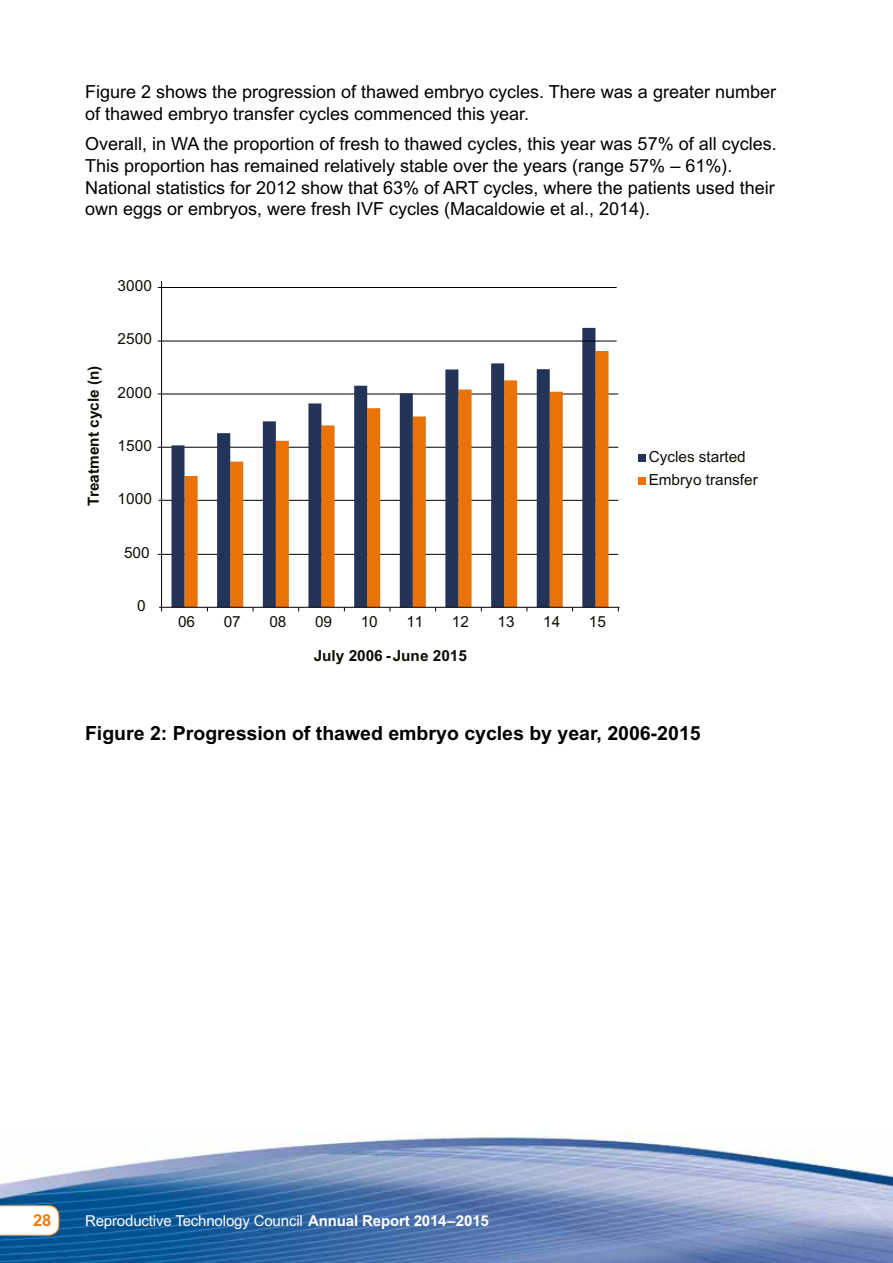
<style>
.page{position:relative;width:893px;height:1263px;background:#fff}
.page>*{position:absolute;margin:0;border:0;box-sizing:border-box;transform-origin:0 0}
.t1{font:700 19.5px "Arial MT Std";color:#000}
.t2{font:18px/21.8px "Arial MT Std";color:#000}
.t3{font:700 16.5px "Arial MT Std";color:#ef7b10}
.t4{font:15.3px/23.1px "Arial MT Std";color:#0b0f06}
.t5{font:700 15.3px "Arial MT Std";color:#0b0f06}
.t6{font:15px "Arial MT Std";letter-spacing:-.01em;color:#fff}
.s1{font-weight:700}
</style>
<div class="page">
<img style="left:0;top:1133px;width:893px;height:130px">
<svg style="left:0;top:1204px;width:60px;height:32px"></svg>
<hr style="left:158px;top:394px;width:460px;height:1px;background:#000">
<hr style="left:159px;top:500px;width:459px;height:1px;background:#000">
<hr style="left:158px;top:554px;width:460px;height:1px;background:#000">
<hr style="left:158px;top:447px;width:460px;height:1px;background:#000">
<div style="left:639px;top:455px;width:7px;height:7px;background:#233458"></div>
<div style="left:639px;top:478px;width:7px;height:7px;background:#eb7305"></div>
<svg style="left:595px;top:351px;width:13px;height:256px;background:#e3720c"></svg>
<svg style="left:171px;top:328px;width:424px;height:279px"></svg>
<hr style="left:158px;top:287px;width:459px;height:1px;background:#000">
<hr style="left:158px;top:341px;width:459px;height:1px;background:#000">
<hr style="left:159px;top:607px;width:460px;height:1px;background:#000">
<hr style="left:161px;top:281px;width:1px;height:330px;background:#000">
<p class="t2" style="left:85px;top:81px;width:692px">Figure 2 shows the progression of thawed embryo cycles. There was a greater number of thawed embryo transfer cycles commenced this year.</p>
<p class="t2" style="left:85px;top:133px;width:693px">Overall, in WA the proportion of fresh to thawed cycles, this year was 57% of all cycles.<br>This proportion has remained relatively stable over the years (range 57% – 61%).<br>National statistics for 2012 show that 63% of ART cycles, where the patients used their own eggs or embryos, were fresh IVF cycles (Macaldowie et al., 2014).</p>
<p class="t4" style="left:118px;top:274px;width:36px">3000</p>
<p class="t5" style="left:84px;top:506px;width:142px;rotate:-90deg">Treatment cycle (n)</p>
<p class="t4" style="left:118px;top:327px;width:36px">2500</p>
<p class="t4" style="left:118px;top:381px;width:36px">2000</p>
<p class="t4" style="left:118px;top:434px;width:36px">1500</p>
<p class="t4" style="left:118px;top:487px;width:36px">1000</p>
<p class="t4" style="left:124px;top:541px;width:27px">500</p>
<p class="t4" style="left:137px;top:594px;width:10px">0</p>
<p class="t4" style="left:178px;top:610px;width:19px">06</p>
<p class="t4" style="left:224px;top:610px;width:19px">07</p>
<p class="t4" style="left:269px;top:610px;width:19px">08</p>
<p class="t4" style="left:315px;top:610px;width:19px">09</p>
<p class="t4" style="left:361px;top:610px;width:19px">10</p>
<p class="t4" style="left:406px;top:610px;width:19px">11</p>
<p class="t4" style="left:452px;top:610px;width:19px">12</p>
<p class="t4" style="left:498px;top:610px;width:19px">13</p>
<p class="t4" style="left:543px;top:610px;width:19px">14</p>
<p class="t4" style="left:589px;top:610px;width:19px">15</p>
<p class="t5" style="left:314px;top:646px;width:155px">July 2006 -June 2015</p>
<p class="t4" style="left:649px;top:445px;width:111px">Cycles started<br>Embryo transfer</p>
<p class="t1" style="left:85px;top:722px;width:617px">Figure 2: Progression of thawed embryo cycles by year, 2006-2015</p>
<p class="t3" style="left:33px;top:1210px;width:20px">28</p>
<p class="t6" style="left:85px;top:1212px;width:405px">Reproductive Technology Council <span class="s1">Annual Report 2014–2015</span></p>
</div>
